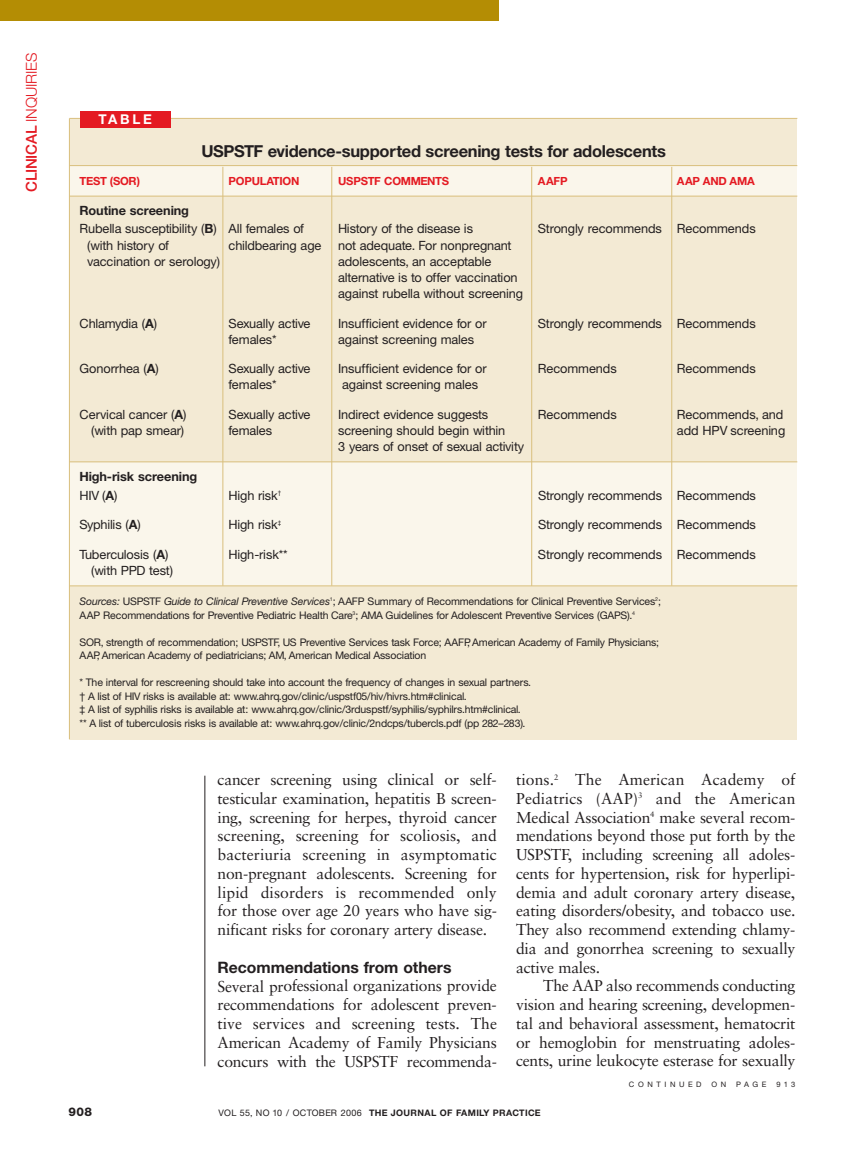
<style>
.page{position:relative;width:851px;height:1161px;background:#fff}
.page>*{position:absolute;margin:0;border:0;box-sizing:border-box;transform-origin:0 0}
.t1{font:700 16.5px "Helvetica Neue";letter-spacing:-.015em;color:#231f20}
.t2{font:15.75px/18.8px "Sabon";letter-spacing:-.015em;color:#231f20;text-align:justify}
.t3{font:700 15.75px "Helvetica Neue";color:#231f20}
.t4{font:300 15px "Helvetica Neue";letter-spacing:-.01em;color:#e41a22}
.t5{font:700 13.5px "Helvetica Neue";letter-spacing:.195em;color:#fff}
.t6{font:12.75px/16px "Helvetica Neue";letter-spacing:-.005em;color:#231f20}
.t7{font:700 12.75px/18.8px "Helvetica Neue";letter-spacing:-.005em;color:#231f20}
.t8{font:12.75px "Helvetica Neue";letter-spacing:-.03em;color:#231f20}
.t9{font:800 12px "Helvetica Neue";color:#231f20}
.t10{font:700 11.25px "Helvetica Neue";letter-spacing:-.025em;color:#e41a22}
.t11{font:10.5px/13.5px "Helvetica Neue";letter-spacing:-.02em;color:#231f20}
.t12{font:700 9px "Helvetica Neue";letter-spacing:.035em;color:#231f20}
.t13{font:7.5px "Helvetica Neue";letter-spacing:.475em;color:#231f20}
.s1{font-weight:500}
.s2{font-weight:700}
.s3{font-weight:400}
.s4{font-style:italic}
</style>
<div class="page">
<hr style="left:204px;top:776px;width:1px;height:290px;background:#231f20">
<div style="left:0;top:0;width:498px;height:20px;background:#b48d04"></div>
<div style="left:69px;top:119px;width:728px;height:620px;background:#f3ead4"></div>
<div style="left:69px;top:167px;width:728px;height:29px;background:#faf6eb"></div>
<div style="left:69px;top:462px;width:728px;height:124px;background:#faf6eb"></div>
<hr style="left:69px;top:118px;width:728px;height:1px;background:#d9bf7d">
<hr style="left:69px;top:165px;width:728px;height:1px;background:#d9bf7d">
<hr style="left:69px;top:196px;width:728px;height:1px;background:#d9bf7d">
<div style="left:80px;top:111px;width:90px;height:17px;background:#e41a22"></div>
<hr style="left:69px;top:118px;width:1px;height:621px;background:#d9bf7d">
<hr style="left:69px;top:461px;width:728px;height:1px;background:#d9bf7d">
<hr style="left:69px;top:585px;width:728px;height:1px;background:#d9bf7d">
<hr style="left:222px;top:167px;width:1px;height:419px;background:#d9bf7d">
<hr style="left:331px;top:167px;width:1px;height:419px;background:#d9bf7d">
<hr style="left:531px;top:167px;width:1px;height:419px;background:#d9bf7d">
<hr style="left:671px;top:167px;width:1px;height:419px;background:#d9bf7d">
<p class="t4" style="left:26px;top:192px;width:142px;rotate:-90deg"><span class="s1">CLINICAL</span> INQUIRIES</p>
<p class="t5" style="left:99px;top:115px;width:55px">TABLE</p>
<p class="t1" style="left:201px;top:145px;width:466px">USPSTF evidence-supported screening tests for adolescents</p>
<p class="t10" style="left:80px;top:177px;width:62px">TEST (SOR)</p>
<p class="t10" style="left:228px;top:177px;width:72px">POPULATION</p>
<p class="t10" style="left:338px;top:177px;width:112px">USPSTF COMMENTS</p>
<p class="t10" style="left:538px;top:177px;width:31px">AAFP</p>
<p class="t10" style="left:677px;top:177px;width:79px">AAP AND AMA</p>
<p class="t6" style="left:80px;top:202px;width:226px;line-height:18.9px"><span class="s2">Routine screening<br></span>Rubella susceptibility (<span class="s2">B</span>) All females of</p>
<p class="t6" style="left:338px;top:222px;width:136px">History of the disease is</p>
<p class="t6" style="left:538px;top:222px;width:219px">Strongly recommends Recommends</p>
<p class="t6" style="left:87px;top:238px;width:83px">(with history of</p>
<p class="t6" style="left:228px;top:238px;width:94px">childbearing age</p>
<p class="t6" style="left:338px;top:238px;width:175px">not adequate. For nonpregnant</p>
<p class="t6" style="left:87px;top:254px;width:134px">vaccination or serology)</p>
<p class="t6" style="left:338px;top:254px;width:186px">adolescents, an acceptable alternative is to offer vaccination against rubella without screening</p>
<p class="t6" style="left:80px;top:316px;width:79px">Chlamydia (<span class="s2">A</span>)</p>
<p class="t6" style="left:228px;top:316px;width:83px">Sexually active</p>
<p class="t6" style="left:338px;top:316px;width:150px">Insufficient evidence for or</p>
<p class="t6" style="left:538px;top:316px;width:219px">Strongly recommends Recommends</p>
<p class="t6" style="left:228px;top:332px;width:50px">females*</p>
<p class="t6" style="left:338px;top:332px;width:137px">against screening males</p>
<p class="t6" style="left:80px;top:362px;width:80px">Gonorrhea (<span class="s2">A</span>)</p>
<p class="t6" style="left:228px;top:362px;width:83px">Sexually active</p>
<p class="t6" style="left:338px;top:362px;width:150px">Insufficient evidence for or</p>
<p class="t6" style="left:538px;top:362px;width:80px">Recommends</p>
<p class="t6" style="left:676px;top:362px;width:80px">Recommends</p>
<p class="t6" style="left:228px;top:378px;width:50px">females*</p>
<p class="t6" style="left:342px;top:378px;width:137px">against screening males</p>
<p class="t6" style="left:80px;top:408px;width:108px">Cervical cancer (<span class="s2">A</span>)</p>
<p class="t6" style="left:229px;top:408px;width:83px">Sexually active</p>
<p class="t6" style="left:338px;top:408px;width:152px">Indirect evidence suggests</p>
<p class="t6" style="left:538px;top:408px;width:80px">Recommends</p>
<p class="t6" style="left:677px;top:408px;width:108px">Recommends, and</p>
<p class="t6" style="left:91px;top:424px;width:95px">(with pap smear)</p>
<p class="t6" style="left:228px;top:424px;width:45px">females</p>
<p class="t6" style="left:338px;top:424px;width:169px">screening should begin within</p>
<p class="t6" style="left:676px;top:424px;width:110px">add HPV screening</p>
<p class="t6" style="left:338px;top:440px;width:188px">3 years of onset of sexual activity</p>
<p class="t7" style="left:80px;top:468px;width:119px">High-risk screening<br><span class="s3">HIV (</span>A<span class="s3">)</span></p>
<p class="t6" style="left:228px;top:488px;width:54px">High risk<sup>†</sup></p>
<p class="t6" style="left:538px;top:488px;width:219px">Strongly recommends Recommends</p>
<p class="t6" style="left:80px;top:518px;width:63px">Syphilis (<span class="s2">A</span>)</p>
<p class="t6" style="left:229px;top:518px;width:54px">High risk<sup>‡</sup></p>
<p class="t6" style="left:538px;top:518px;width:219px">Strongly recommends Recommends</p>
<p class="t6" style="left:80px;top:548px;width:90px">Tuberculosis (<span class="s2">A</span>)</p>
<p class="t6" style="left:228px;top:548px;width:61px">High-risk**</p>
<p class="t6" style="left:538px;top:548px;width:219px">Strongly recommends Recommends</p>
<p class="t8" style="left:91px;top:566px;width:83px">(with PPD test)</p>
<p class="t11" style="left:80px;top:596px;width:582px"><span class="s4">Sources:</span> USPSTF <span class="s4">Guide to Clinical Preventive Services</span><sup>1</sup>; AAFP Summary of Recommendations for Clinical Preventive Services<sup>2</sup>;<br>AAP Recommendations for Preventive Pediatric Health Care<sup>3</sup>; AMA Guidelines for Adolescent Preventive Services (GAPS).<sup>4</sup></p>
<p class="t11" style="left:80px;top:636px;width:581px">SOR, strength of recommendation; USPSTF, US Preventive Services task Force; AAFP, American Academy of Family Physicians;<br>AAP, American Academy of pediatricians; AM, American Medical Association</p>
<p class="t11" style="left:80px;top:677px;width:453px">* The interval for rescreening should take into account the frequency of changes in sexual partners. † A list of HIV risks is available at: www.ahrq.gov/clinic/uspstf05/hiv/hivrs.htm#clinical.<br>‡ A list of syphilis risks is available at: www.ahrq.gov/clinic/3rduspstf/syphilis/syphilrs.htm#clinical.<br>** A list of tuberculosis risks is available at: www.ahrq.gov/clinic/2ndcps/tubercls.pdf (pp 282–283).</p>
<p class="t2" style="left:217px;top:772px;width:281px">cancer screening using clinical or self&shy;testicular examination, hepatitis B screen&shy;ing, screening for herpes, thyroid cancer screening, screening for scoliosis, and bacteriuria screening in asymptomatic non-pregnant adolescents. Screening for lipid disorders is recommended only for those over age 20 years who have sig&shy;nificant risks for coronary artery disease.</p>
<p class="t3" style="left:217px;top:962px;width:235px">Recommendations from others</p>
<p class="t2" style="left:217px;top:978px;width:281px">Several professional organizations provide recommendations for adolescent preven&shy;tive services and screening tests. The American Academy of Family Physicians concurs with the USPSTF recommenda-</p>
<p class="t2" style="left:516px;top:772px;width:281px">tions.<sup>2</sup> The American Academy of Pediatrics (AAP)<sup>3</sup> and the American Medical Association<sup>4</sup> make several recom&shy;mendations beyond those put forth by the USPSTF, including screening all adoles&shy;cents for hypertension, risk for hyperlipi&shy;demia and adult coronary artery disease, eating disorders/obesity, and tobacco use.<br>They also recommend extending chlamy&shy;dia and gonorrhea screening to sexually active males.</p>
<p class="t2" style="left:516px;top:978px;width:281px;text-indent:27px">The AAP also recommends conducting vision and hearing screening, developmen&shy;tal and behavioral assessment, hematocrit or hemoglobin for menstruating adoles&shy;cents, urine leukocyte esterase for sexually</p>
<p class="t13" style="left:629px;top:1082px;width:74px">CONTINUED</p>
<p class="t13" style="left:711px;top:1082px;width:16px">O N</p>
<p class="t13" style="left:736px;top:1082px;width:32px">PAGE</p>
<p class="t13" style="left:776px;top:1082px;width:21px">913</p>
<p class="t9" style="left:68px;top:1107px;width:25px">908</p>
<p class="t12" style="left:219px;top:1109px;width:323px"><span class="s3">VOL 55, NO 10 / OCTOBER 2006</span> THE JOURNAL OF FAMILY PRACTICE</p>
</div>
